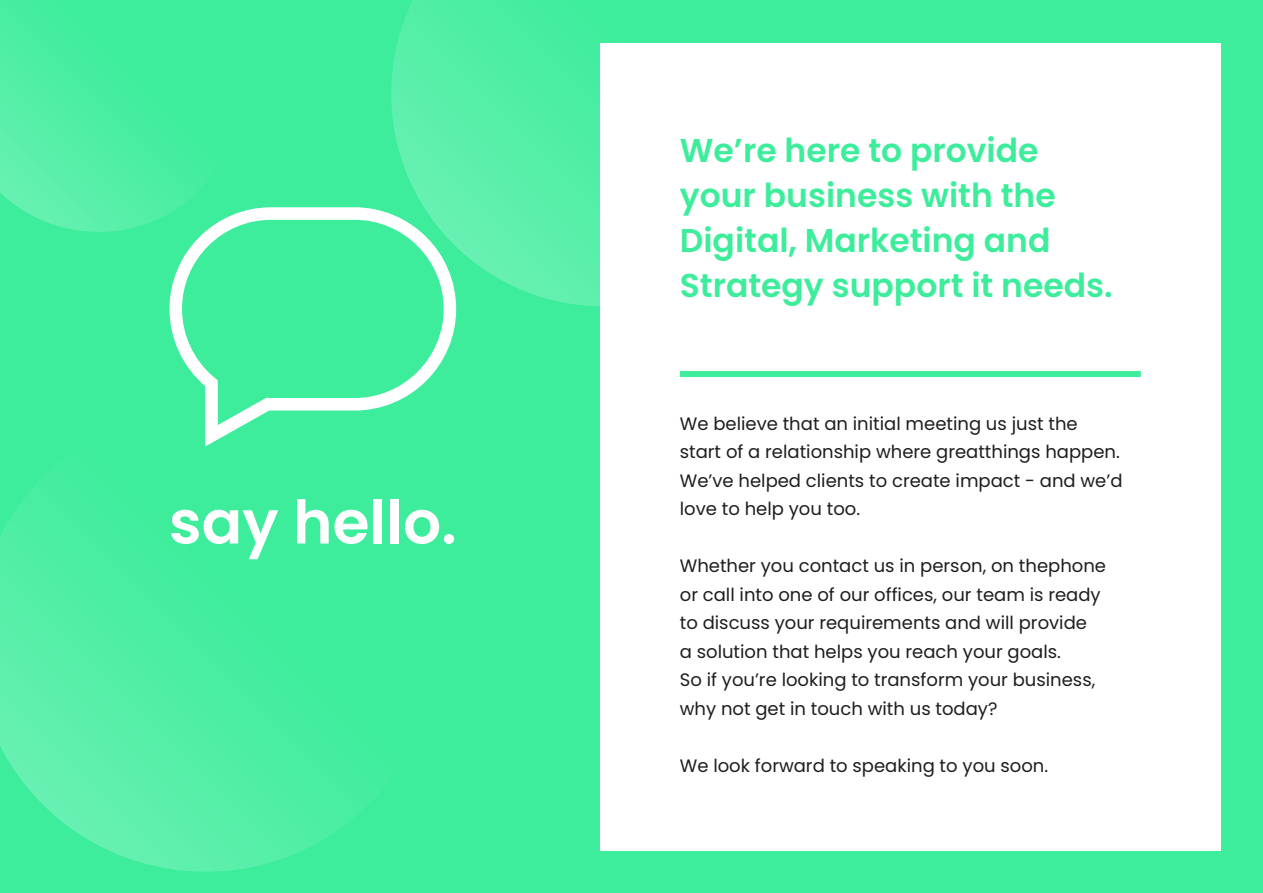
<style>
.page{position:relative;width:1263px;height:893px;background:#3ded9c}
.page>*{position:absolute;margin:0;border:0;box-sizing:border-box;transform-origin:0 0}
.t1{font:600 60px "Poppins";color:#fff}
.t2{font:600 33px/45px "Poppins";color:#3ded9b}
.t3{font:18px/28.5px "Poppins";color:#1e1e1e}
</style>
<div class="page">
<svg style="left:391px;top:0;width:209px;height:306px;fill:#56efa8"></svg>
<svg style="left:0;top:485px;width:361px;height:387px"></svg>
<svg style="left:0;top:0;width:196px;height:232px"></svg>
<div style="left:600px;top:43px;width:620px;height:807px;background:#fff"></div>
<svg style="left:163px;top:201px;width:299px;height:246px"></svg>
<div style="left:680px;top:371px;width:461px;height:6px;background:#3ded9c"></div>
<h1 class="t1" style="left:169px;top:488px;width:289px">say hello.</h1>
<h2 class="t2" style="left:680px;top:128px;width:434px">We’re here to provide your business with the<br>Digital, Marketing and<br>Strategy support it needs.</h2>
<p class="t3" style="left:680px;top:409px;width:444px">We believe that an initial meeting us just the start of a relationship where greatthings happen.<br>We’ve helped clients to create impact - and we’d love to help you too.</p>
<p class="t3" style="left:680px;top:552px;width:428px">Whether you contact us in person, on thephone or call into one of our offices, our team is ready to discuss your requirements and will provide<br>a solution that helps you reach your goals.<br>So if you’re looking to transform your business, why not get in touch with us today?</p>
<p class="t3" style="left:680px;top:751px;width:370px">We look forward to speaking to you soon.</p>
</div>
